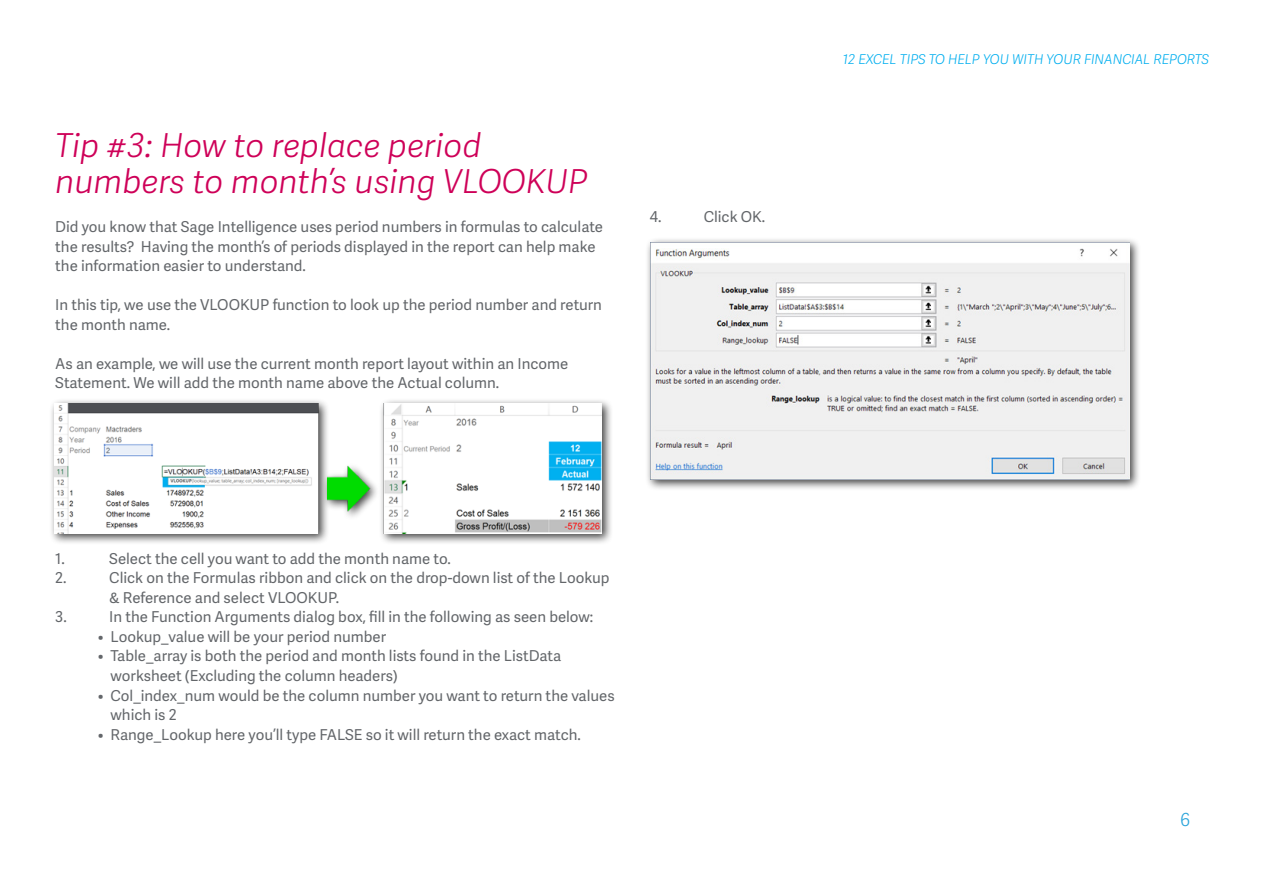
<style>
.page{position:relative;width:1263px;height:893px;background:#fff}
.page>*{position:absolute;margin:0;border:0;box-sizing:border-box;transform-origin:0 0}
.t1{font:italic 33px/36px "Adelle Sans SAGE Lt";color:#ce0058}
.t2{font:18px "Adelle Sans SAGE Lt";color:#28a3da}
.t3{font:15px/19.5px "Adelle Sans SAGE";color:#63666a}
.t4{font:italic 13.5px "Adelle Sans SAGE Lt";color:#00aeef}
</style>
<div class="page">
<div style="left:49px;top:398px;width:564px;height:147px;background:#000;opacity:.75"></div>
<img style="left:54px;top:404px;width:548px;height:130px">
<div style="left:645px;top:237px;width:496px;height:253px;background:#000;opacity:.75"></div>
<img style="left:650px;top:243px;width:479px;height:236px">
<h1 class="t1" style="left:55px;top:126px;width:534px">Tip #3: How to replace period numbers to month’s using VLOOKUP</h1>
<p class="t3" style="left:55px;top:217px;width:549px">Did you know that Sage Intelligence uses period numbers in formulas to calculate the results? Having the month’s of periods displayed in the report can help make the information easier to understand.</p>
<p class="t3" style="left:55px;top:295px;width:548px">In this tip, we use the VLOOKUP function to look up the period number and return the month name.</p>
<p class="t3" style="left:55px;top:353px;width:515px">As an example, we will use the current month report layout within an Income<br>Statement. We will add the month name above the Actual column.</p>
<p class="t3" style="left:650px;top:206px;width:13px">4.</p>
<p class="t3" style="left:704px;top:206px;width:63px">Click OK.</p>
<p class="t3" style="left:55px;top:548px;width:11px">1.</p>
<p class="t3" style="left:109px;top:548px;width:343px">Select the cell you want to add the month name to.</p>
<p class="t3" style="left:55px;top:568px;width:13px">2.</p>
<p class="t3" style="left:109px;top:568px;width:502px">Click on the Formulas ribbon and click on the drop-down list of the Lookup &amp; Reference and select VLOOKUP.</p>
<p class="t3" style="left:55px;top:607px;width:13px">3.</p>
<p class="t3" style="left:109px;top:607px;width:485px">In the Function Arguments dialog box, fill in the following as seen below:</p>
<p class="t3" style="left:98px;top:626px;width:290px">• Lookup_value will be your period number</p>
<p class="t3" style="left:111px;top:646px;width:452px;text-indent:-13px">• Table_array is both the period and month lists found in the ListData worksheet (Excluding the column headers)</p>
<p class="t3" style="left:111px;top:685px;width:506px;text-indent:-13px">• Col_index_num would be the column number you want to return the values which is 2</p>
<p class="t3" style="left:98px;top:724px;width:485px">• Range_Lookup here you’ll type FALSE so it will return the exact match.</p>
<p class="t4" style="left:843px;top:50px;width:368px">12 EXCEL TIPS TO HELP YOU WITH YOUR FINANCIAL REPORTS</p>
<p class="t2" style="left:1180px;top:806px;width:12px">6</p>
</div>
